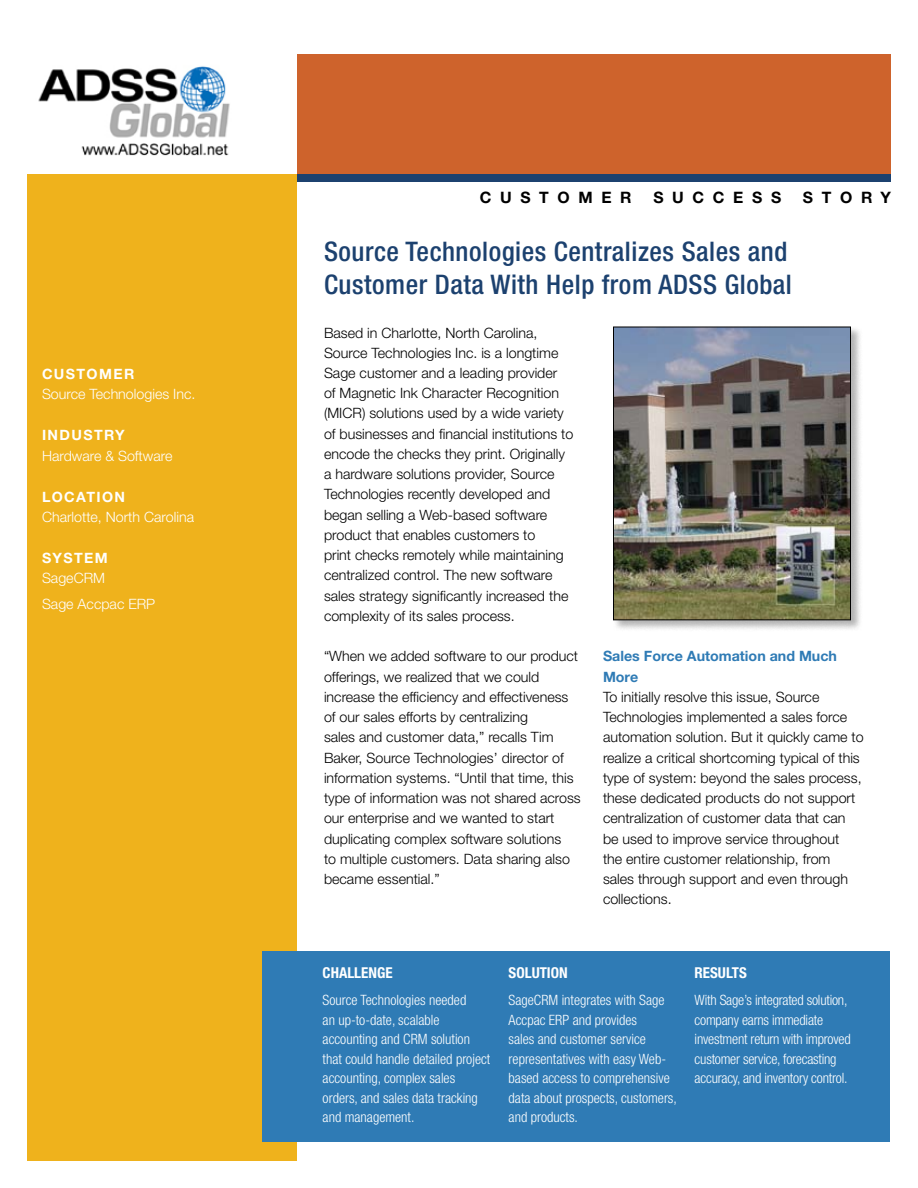
<style>
.page{position:relative;width:918px;height:1188px;background:#fff}
.page>*{position:absolute;margin:0;border:0;box-sizing:border-box;transform-origin:0 0}
.t1{font:500 condensed 27px/33px "Helvetica Neue LT Std";letter-spacing:.02em;color:#1c416f}
.t2{font:700 15.75px "Helvetica Neue LT Std";letter-spacing:.55em;color:#000}
.t3{font:700 condensed 15px "Helvetica Neue LT Std";color:#fff}
.t4{font:300 14.25px/20.2px "Helvetica Neue LT Std";color:#000}
.t5{font:300 condensed 14.25px/19.5px "Helvetica Neue LT Std";color:#fff}
.t6{font:300 14.25px/26px "Helvetica Neue LT Std";color:#fff}
.t7{font:700 14.25px/20.2px "Helvetica Neue LT Std";color:#2f7bb5}
.t8{font:700 14.25px "Helvetica Neue LT Std";letter-spacing:.095em;color:#fff}
</style>
<div class="page">
<div style="left:27px;top:174px;width:270px;height:987px;background:#efb21c"></div>
<div style="left:297px;top:54px;width:594px;height:128px;background:#ce632c"></div>
<div style="left:297px;top:174px;width:594px;height:8px;background:#1c416f"></div>
<div style="left:262px;top:951px;width:628px;height:191px;background:#2f7bb5"></div>
<img style="left:38px;top:66px;width:192px;height:90px">
<div style="left:612px;top:326px;width:250px;height:306px;background:#000;opacity:.3"></div>
<img style="left:615px;top:329px;width:234px;height:289px">
<div style="left:613px;top:327px;width:238px;height:293px;border:1px solid #000"></div>
<p class="t8" style="left:42px;top:365px;width:25px">CUSTOMER</p>
<p class="t6" style="left:42px;top:381px;width:155px">Source Technologies Inc.</p>
<p class="t8" style="left:42px;top:427px;width:84px">INDUSTRY</p>
<p class="t6" style="left:42px;top:442px;width:132px">Hardware &amp; Software</p>
<p class="t8" style="left:42px;top:488px;width:85px">LOCATION</p>
<p class="t6" style="left:42px;top:504px;width:154px">Charlotte, North Carolina</p>
<p class="t8" style="left:42px;top:549px;width:67px">SYSTEM</p>
<p class="t6" style="left:42px;top:565px;width:115px">SageCRM<br>Sage Accpac ERP</p>
<p class="t2" style="left:480px;top:188px;width:153px">CUSTOMER</p>
<p class="t2" style="left:653px;top:188px;width:56px">SUCC</p>
<p class="t2" style="left:733px;top:188px;width:49px">ESS</p>
<p class="t2" style="left:803px;top:188px;width:90px">STORY</p>
<h1 class="t1" style="left:324px;top:235px;width:469px">Source Technologies Centralizes Sales and<br>Customer Data With Help from ADSS Global</h1>
<p class="t4" style="left:324px;top:322px;width:251px">Based in Charlotte, North Carolina, Source Technologies Inc. is a longtime Sage customer and a leading provider<br>of Magnetic Ink Character Recognition (MICR) solutions used by a wide variety of businesses and financial institutions to encode the checks they print. Originally a hardware solutions provider, Source Technologies recently developed and began selling a Web-based software product that enables customers to<br>print checks remotely while maintaining centralized control. The new software sales strategy significantly increased the complexity of its sales process.</p>
<p class="t4" style="left:324px;top:646px;width:258px">“When we added software to our product offerings, we realized that we could increase the efficiency and effectiveness of our sales efforts by centralizing<br>sales and customer data,” recalls Tim Baker, Source Technologies’ director of information systems. “Until that time, this type of information was not shared across our enterprise and we wanted to start duplicating complex software solutions<br>to multiple customers. Data sharing also became essential.”</p>
<p class="t7" style="left:603px;top:646px;width:236px">SALES FORCE AUTOMATION AND MUCH<br>MORE</p>
<p class="t4" style="left:603px;top:686px;width:262px">To initially resolve this issue, Source Technologies implemented a sales force automation solution. But it quickly came to realize a critical shortcoming typical of this type of system: beyond the sales process, these dedicated products do not support centralization of customer data that can be used to improve service throughout<br>the entire customer relationship, from sales through support and even through collections.</p>
<p class="t3" style="left:323px;top:963px;width:72px">CHALLENGE</p>
<p class="t5" style="left:323px;top:990px;width:169px">Source Technologies needed<br>an up-to-date, scalable accounting and CRM solution that could handle detailed project accounting, complex sales orders, and sales data tracking and management.</p>
<p class="t3" style="left:509px;top:963px;width:61px">SOLUTION</p>
<p class="t5" style="left:509px;top:990px;width:170px">SageCRM integrates with Sage<br>Accpac ERP and provides<br>sales and customer service representatives with easy Web&shy;based access to comprehensive data about prospects, customers, and products.</p>
<p class="t3" style="left:695px;top:963px;width:53px">RESULTS</p>
<p class="t5" style="left:695px;top:990px;width:158px">With Sage’s integrated solution, company earns immediate investment return with improved customer service, forecasting accuracy, and inventory control.</p>
</div>
